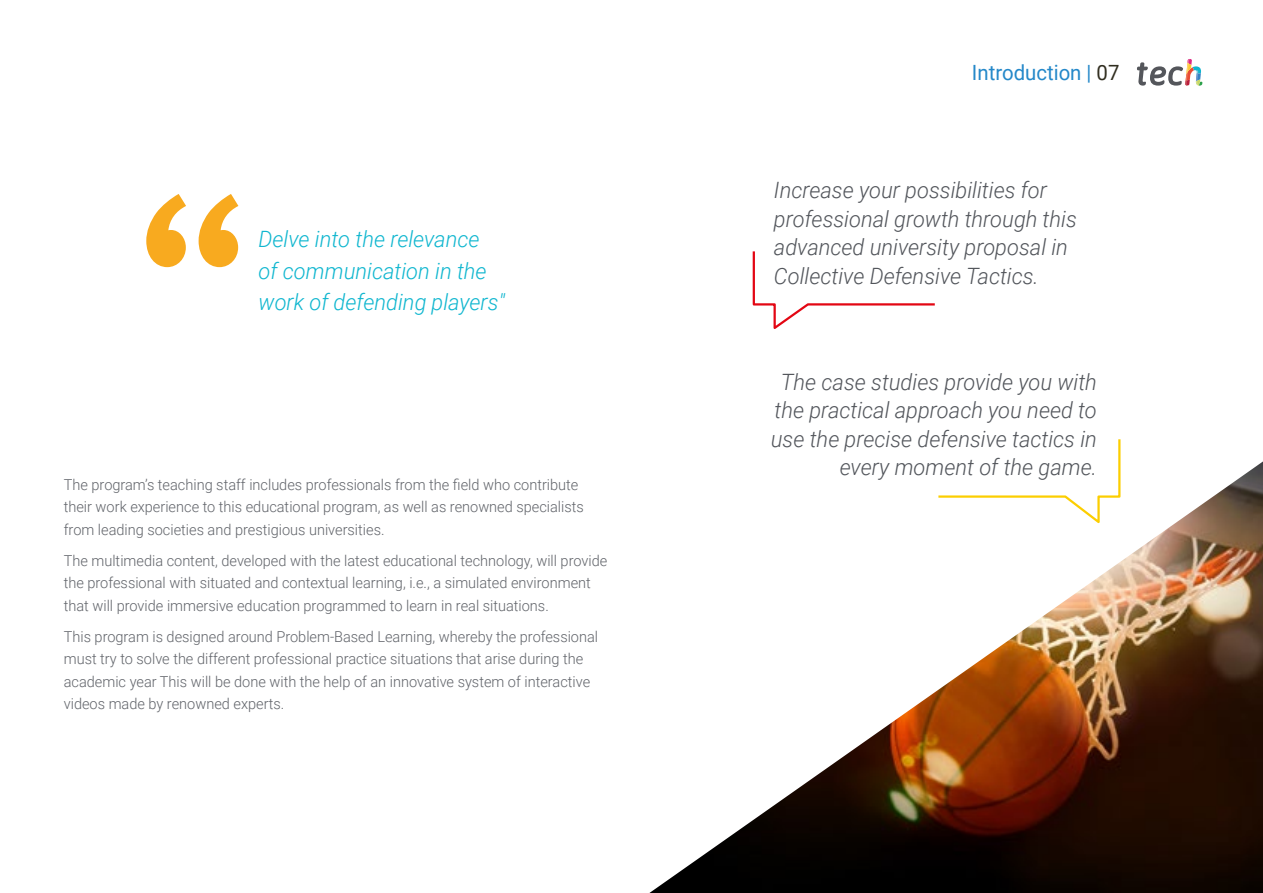
<style>
.page{position:relative;width:1263px;height:893px;background:#fff}
.page>*{position:absolute;margin:0;border:0;box-sizing:border-box;transform-origin:0 0}
.t1{font:italic 300 22.5px/28.5px "Roboto";color:#52555b;text-align:right}
.t2{font:italic 300 22.5px/31.5px "Roboto";color:#0fb6cf}
.t3{font:21px "Roboto";color:#2488c9}
.t4{font:300 15px/22.5px "Roboto";color:#61646a}
.s1{color:#312e20}
</style>
<div class="page">
<svg style="left:146px;top:194px;width:92px;height:73px"></svg>
<img style="left:649px;top:461px;width:614px;height:432px">
<svg style="left:752px;top:251px;width:183px;height:78px"></svg>
<svg style="left:1137px;top:59px;width:65px;height:27px"></svg>
<h1 class="t2" style="left:259px;top:223px;width:248px">Delve into the relevance<br>of communication in the work of defending players"</h1>
<p class="t4" style="left:64px;top:472px;width:522px">The program’s teaching staff includes professionals from the field who contribute their work experience to this educational program, as well as renowned specialists from leading societies and prestigious universities.</p>
<p class="t4" style="left:64px;top:548px;width:545px">The multimedia content, developed with the latest educational technology, will provide the professional with situated and contextual learning, i.e., a simulated environment that will provide immersive education programmed to learn in real situations.</p>
<p class="t4" style="left:64px;top:624px;width:536px">This program is designed around Problem-Based Learning, whereby the professional must try to solve the different professional practice situations that arise during the academic year This will be done with the help of an innovative system of interactive videos made by renowned experts.</p>
<h2 class="t3" style="left:972px;top:57px;width:149px">Introduction | <span class="s1">07</span></h2>
<h1 class="t1" style="left:774px;top:175px;width:304px;text-align:left">Increase your possibilities for professional growth through this advanced university proposal in Collective Defensive Tactics.</h1>
<h1 class="t1" style="left:771px;top:367px;width:328px">The case studies provide you with the practical approach you need to use the precise defensive tactics in every moment of the game.</h1>
</div>
